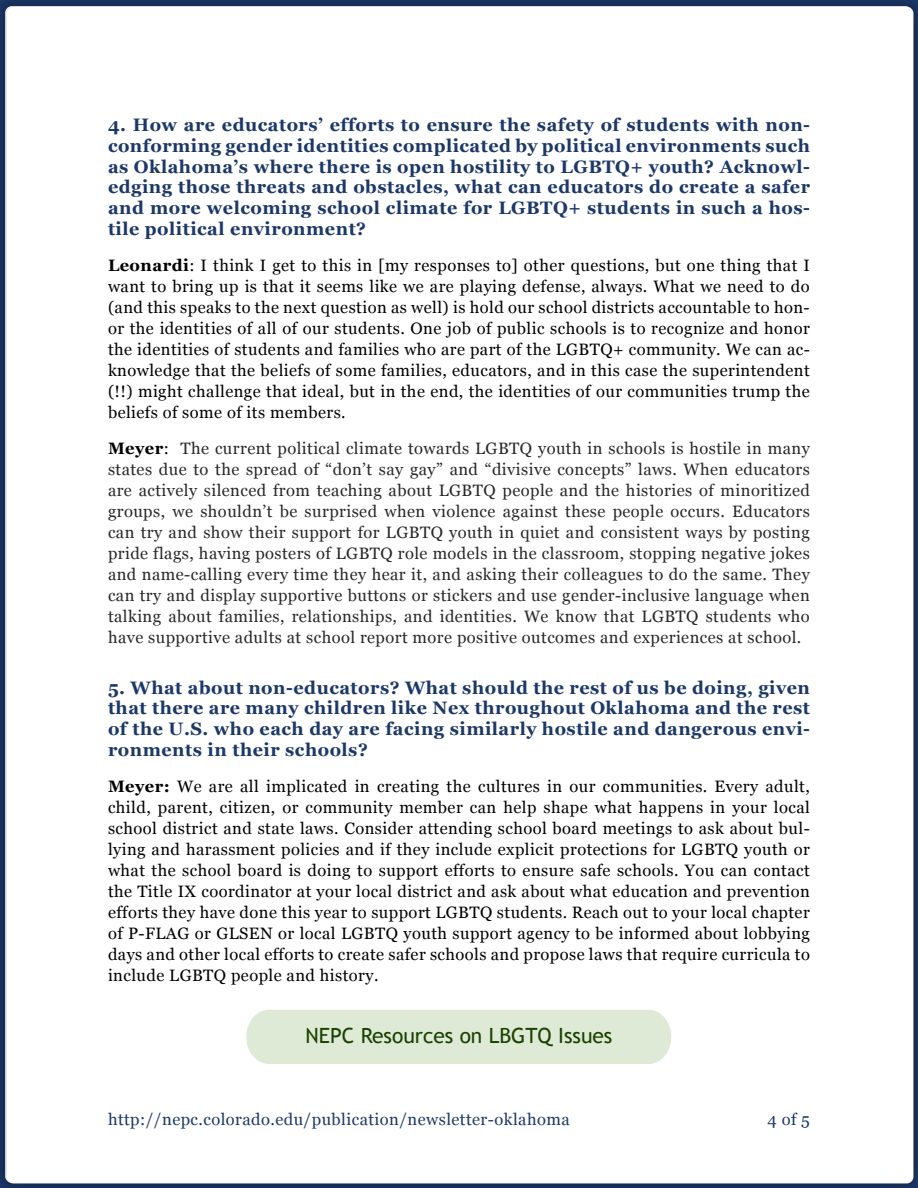
<style>
.page{position:relative;width:918px;height:1188px;background:#fff}
.page>*{position:absolute;margin:0;border:0;box-sizing:border-box;transform-origin:0 0}
.t1{font:21px "Trebuchet MS";color:#1a4201}
.t2{font:700 18px/20.7px "Georgia";letter-spacing:.025em;color:#1c3868;text-align:justify}
.t3{font:16.5px/21px "Georgia";letter-spacing:.025em;color:#000;text-align:justify}
.t4{font:16.5px/21px "Georgia";letter-spacing:.025em;color:#26282a;text-align:justify}
.t5{font:16.5px "Georgia";letter-spacing:.025em;color:#1c3868}
.s1{font-weight:700}
.s2{font-weight:700;color:#000}
.s3{color:#000}
</style>
<div class="page">
<div style="left:0;top:0;width:918px;height:1188px;background:#000;opacity:.25"></div>
<div style="left:7px;top:7px;width:906px;height:1176px;background:#fff;border-radius:7px"></div>
<div style="left:246px;top:1010px;width:425px;height:54px;background:#deead5"></div>
<p class="t2" style="left:108px;top:114px;width:704px">4. How are educators’ efforts to ensure the safety of students with non&shy;conforming gender identities complicated by political environments such as Oklahoma’s where there is open hostility to LGBTQ+ youth? Acknowl&shy;edging those threats and obstacles, what can educators do create a safer and more welcoming school climate for LGBTQ+ students in such a hos&shy;tile political environment?</p>
<p class="t3" style="left:108px;top:254px;width:703px"><span class="s1">Leonardi</span>: I think I get to this in [my responses to] other questions, but one thing that I want to bring up is that it seems like we are playing defense, always. What we need to do (and this speaks to the next question as well) is hold our school districts accountable to hon&shy;or the identities of all of our students. One job of public schools is to recognize and honor the identities of students and families who are part of the LGBTQ+ community. We can ac&shy;knowledge that the beliefs of some families, educators, and in this case the superintendent (!!) might challenge that ideal, but in the end, the identities of our communities trump the beliefs of some of its members.</p>
<p class="t4" style="left:108px;top:437px;width:703px"><span class="s2">Meyer</span><span class="s3">:</span> The current political climate towards LGBTQ youth in schools is hostile in many states due to the spread of “don’t say gay” and “divisive concepts” laws. When educators are actively silenced from teaching about LGBTQ people and the histories of minoritized groups, we shouldn’t be surprised when violence against these people occurs. Educators can try and show their support for LGBTQ youth in quiet and consistent ways by posting pride flags, having posters of LGBTQ role models in the classroom, stopping negative jokes and name-calling every time they hear it, and asking their colleagues to do the same. They can try and display supportive buttons or stickers and use gender-inclusive language when talking about families, relationships, and identities. We know that LGBTQ students who have supportive adults at school report more positive outcomes and experiences at school.</p>
<p class="t2" style="left:108px;top:676px;width:704px">5. What about non-educators? What should the rest of us be doing, given that there are many children like Nex throughout Oklahoma and the rest of the U.S. who each day are facing similarly hostile and dangerous envi&shy;ronments in their schools?</p>
<p class="t3" style="left:108px;top:775px;width:704px"><span class="s1">Meyer:</span> We are all implicated in creating the cultures in our communities. Every adult, child, parent, citizen, or community member can help shape what happens in your local school district and state laws. Consider attending school board meetings to ask about bul&shy;lying and harassment policies and if they include explicit protections for LGBTQ youth or what the school board is doing to support efforts to ensure safe schools. You can contact the Title IX coordinator at your local district and ask about what education and prevention efforts they have done this year to support LGBTQ students. Reach out to your local chapter of P-FLAG or GLSEN or local LGBTQ youth support agency to be informed about lobbying days and other local efforts to create safer schools and propose laws that require curricula to include LGBTQ people and history.</p>
<p class="t1" style="left:306px;top:1024px;width:308px">NEPC Resources on LBGTQ Issues</p>
<p class="t5" style="left:108px;top:1107px;width:463px">http://nepc.colorado.edu/publication/newsletter-oklahoma</p>
<p class="t5" style="left:768px;top:1107px;width:44px">4 of 5</p>
</div>
